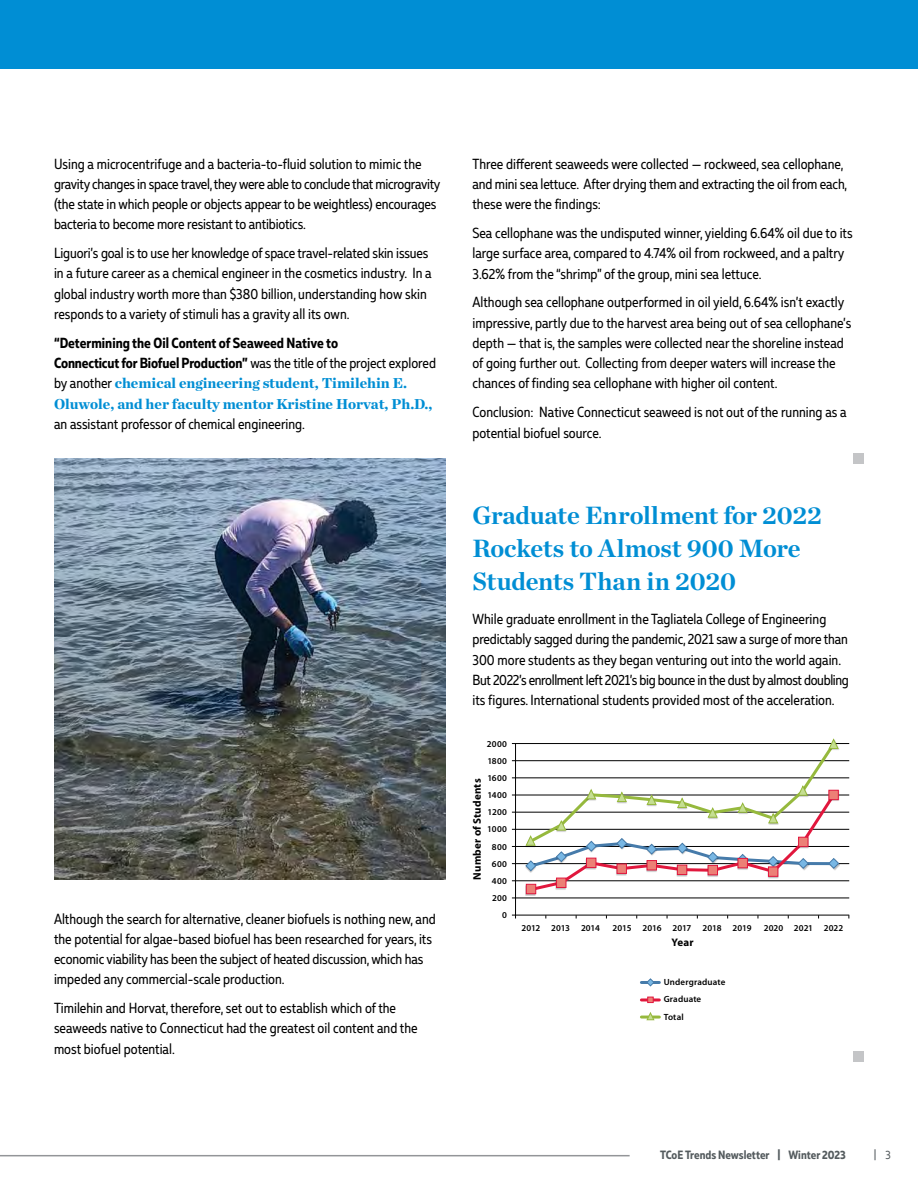
<style>
.page{position:relative;width:918px;height:1188px;background:#fff}
.page>*{position:absolute;margin:0;border:0;box-sizing:border-box;transform-origin:0 0}
.t1{font:700 25.5px/33px "Chronicle Deck";letter-spacing:-.005em;color:#008ed4}
.t2{font:14.7px/20.2px "Muller Narrow";color:#000}
.t3{font:700 14.7px/20.2px "Muller Narrow";letter-spacing:-.01em;color:#000}
.t4{font:900 14.7px/20.2px "Chronicle Deck";color:#008ed4}
.t5{font:700 12px "Muller Narrow";color:#545b5e}
.t6{font:12px "Muller Narrow";color:#545b5e}
.t7{font:700 10.95px "Myriad Pro";letter-spacing:.02em;color:#000}
.t8{font:600 9px/17.1px "Myriad Pro";letter-spacing:.015em;color:#000}
.t9{font:600 9px "Myriad Pro";letter-spacing:-.02em;color:#000}
.s1{font-weight:400}
.s2{font-family:"Muller Narrow";font-weight:400;color:#000}
</style>
<div class="page">
<hr style="left:0;top:1155px;width:630px;height:1px;background:#939598">
<div style="left:0;top:0;width:918px;height:69px;background:#008ed4"></div>
<div style="left:853px;top:454px;width:11px;height:10px;background:#c4c5c7"></div>
<div style="left:853px;top:1051px;width:11px;height:11px;background:#c4c5c7"></div>
<img style="left:54px;top:459px;width:392px;height:420px">
<hr style="left:641px;top:981px;width:18px;height:3px;background:#467baa">
<hr style="left:641px;top:998px;width:18px;height:3px;background:#e1173d">
<hr style="left:641px;top:1016px;width:18px;height:3px;background:#96b93d">
<svg style="left:647px;top:978px;width:6px;height:9px"></svg>
<svg style="left:647px;top:997px;width:7px;height:6px"></svg>
<svg style="left:646px;top:1012px;width:9px;height:9px"></svg>
<hr style="left:512px;top:743px;width:337px;height:1px;background:#000">
<hr style="left:512px;top:760px;width:337px;height:1px;background:#000">
<hr style="left:512px;top:777px;width:337px;height:1px;background:#000">
<hr style="left:512px;top:795px;width:337px;height:1px;background:#000">
<hr style="left:512px;top:812px;width:337px;height:1px;background:#000">
<hr style="left:512px;top:829px;width:337px;height:1px;background:#000">
<hr style="left:512px;top:846px;width:337px;height:1px;background:#000">
<hr style="left:512px;top:863px;width:337px;height:1px;background:#000">
<hr style="left:512px;top:880px;width:337px;height:1px;background:#000">
<hr style="left:512px;top:898px;width:337px;height:1px;background:#000">
<hr style="left:512px;top:915px;width:337px;height:1px;background:#000">
<hr style="left:515px;top:744px;width:1px;height:175px;background:#000">
<svg style="left:525px;top:738px;width:315px;height:52px"></svg>
<div style="left:525px;top:790px;width:315px;height:106px;background:#000;opacity:.26"></div>
<div style="left:677px;top:865px;width:10px;height:10px;background:#ec8076;border:1px solid #e1173d"></div>
<div style="left:708px;top:865px;width:10px;height:10px;background:#ec8076;border:1px solid #e1173d"></div>
<div style="left:738px;top:858px;width:10px;height:10px;background:#ec8076;border:1px solid #e1173d"></div>
<div style="left:768px;top:867px;width:10px;height:10px;background:#ec8076;border:1px solid #e1173d"></div>
<div style="left:798px;top:837px;width:10px;height:10px;background:#ec8076;border:1px solid #e1173d"></div>
<div style="left:829px;top:790px;width:10px;height:10px;background:#ec8076;border:1px solid #e1173d"></div>
<div style="left:526px;top:884px;width:10px;height:10px;background:#ec8076;border:1px solid #e1173d"></div>
<div style="left:556px;top:878px;width:10px;height:10px;background:#ec8076;border:1px solid #e1173d"></div>
<div style="left:586px;top:858px;width:10px;height:10px;background:#ec8076;border:1px solid #e1173d"></div>
<div style="left:617px;top:864px;width:10px;height:10px;background:#ec8076;border:1px solid #e1173d"></div>
<div style="left:647px;top:860px;width:10px;height:10px;background:#ec8076;border:1px solid #e1173d"></div>
<p class="t2" style="left:54px;top:153px;width:388px">Using a microcentrifuge and a bacteria-to-fluid solution to mimic the gravity changes in space travel, they were able to conclude that microgravity (the state in which people or objects appear to be weightless) encourages bacteria to become more resistant to antibiotics.</p>
<p class="t2" style="left:54px;top:243px;width:379px">Liguori’s goal is to use her knowledge of space travel-related skin issues in a future career as a chemical engineer in the cosmetics industry. In a global industry worth more than $380 billion, understanding how skin responds to a variety of stimuli has a gravity all its own.</p>
<p class="t3" style="left:54px;top:333px;width:384px">“Determining the Oil Content of Seaweed Native to<br>Connecticut for Biofuel Production” <span class="s1">was the title of the project explored</span></p>
<p class="t4" style="left:54px;top:372px;width:380px"><span class="s2">by another</span> chemical engineering student, Timilehin E.<br>Oluwole, and her faculty mentor Kristine Horvat, Ph.D.,</p>
<p class="t2" style="left:54px;top:414px;width:253px">an assistant professor of chemical engineering.</p>
<p class="t2" style="left:54px;top:908px;width:383px">Although the search for alternative, cleaner biofuels is nothing new, and the potential for algae-based biofuel has been researched for years, its economic viability has been the subject of heated discussion, which has impeded any commercial-scale production.</p>
<p class="t2" style="left:54px;top:998px;width:365px">Timilehin and Horvat, therefore, set out to establish which of the seaweeds native to Connecticut had the greatest oil content and the most biofuel potential.</p>
<p class="t2" style="left:472px;top:153px;width:376px">Three different seaweeds were collected — rockweed, sea cellophane, and mini sea lettuce. After drying them and extracting the oil from each, these were the findings:</p>
<p class="t2" style="left:472px;top:223px;width:382px">Sea cellophane was the undisputed winner, yielding 6.64% oil due to its large surface area, compared to 4.74% oil from rockweed, and a paltry<br>3.62% from the “shrimp” of the group, mini sea lettuce.</p>
<p class="t2" style="left:472px;top:292px;width:380px">Although sea cellophane outperformed in oil yield, 6.64% isn’t exactly impressive, partly due to the harvest area being out of sea cellophane’s depth — that is, the samples were collected near the shoreline instead of going further out. Collecting from deeper waters will increase the chances of finding sea cellophane with higher oil content.</p>
<p class="t2" style="left:472px;top:402px;width:376px">Conclusion: Native Connecticut seaweed is not out of the running as a potential biofuel source.</p>
<h1 class="t1" style="left:472px;top:498px;width:351px">Graduate Enrollment for 2022<br>Rockets to Almost 900 More<br>Students Than in 2020</h1>
<p class="t2" style="left:472px;top:609px;width:378px">While graduate enrollment in the Tagliatela College of Engineering predictably sagged during the pandemic, 2021 saw a surge of more than 300 more students as they began venturing out into the world again.<br>But 2022’s enrollment left 2021’s big bounce in the dust by almost doubling its figures. International students provided most of the acceleration.</p>
<p class="t8" style="left:487px;top:735px;width:22px;text-align:right">2000<br>1800<br>1600<br>1400<br>1200<br>1000<br>800<br>600<br>400<br>200<br>0</p>
<p class="t7" style="left:471px;top:880px;width:102px;rotate:-90deg">Number of Students</p>
<p class="t9" style="left:522px;top:923px;width:80px">2012 2013 2014</p>
<p class="t9" style="left:613px;top:923px;width:140px">2015 2016 2017 2018 2019</p>
<p class="t8" style="left:764px;top:919px;width:81px">2020 2021 2022</p>
<p class="t7" style="left:671px;top:936px;width:24px">Year</p>
<p class="t8" style="left:664px;top:974px;width:63px">Undergraduate<br>Graduate<br>Total</p>
<p class="t5" style="left:660px;top:1148px;width:187px">TCoE Trends Newsletter | Winter 2023</p>
<p class="t6" style="left:874px;top:1148px;width:19px">| 3</p>
</div>
